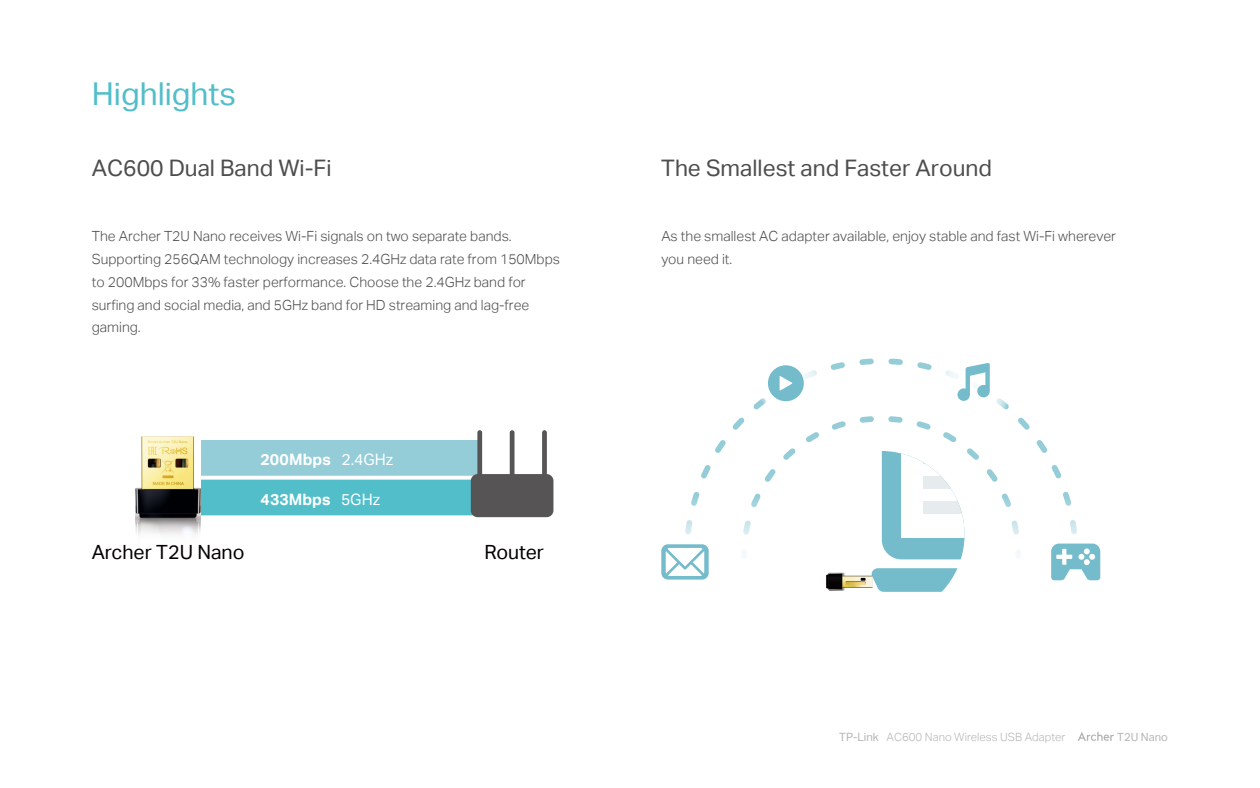
<style>
.page{position:relative;width:1260px;height:788px;background:#fff}
.page>*{position:absolute;margin:0;border:0;box-sizing:border-box;transform-origin:0 0}
.t1{font:31.5px "TP Link Aktiv Regular";color:#51beca}
.t2{font:22.75px "TP Link Aktiv Regular";color:#4d4d4d}
.t3{font:19.6px "TP Link Aktiv Regular";color:#040000}
.t4{font:700 15.75px "Aktiv Grotesk Trial";letter-spacing:.005em;color:#fff}
.t5{font:14px/22.8px "TP Link Aktiv Light";color:#4d4d4d}
.t6{font:11.38px "TP Link Aktiv Light";color:#b5b5b5}
.t7{font:11.2px "TP Link Aktiv Regular";color:#b5b5b5}
.s1{font-weight:400}
.s2{font-family:"TP Link Aktiv Regular"}
</style>
<div class="page">
<div style="left:183px;top:479px;width:335px;height:36px;background:#51beca;border-radius:6px"></div>
<div style="left:201px;top:440px;width:276px;height:35px;background:#94ccd8"></div>
<img style="left:136px;top:436px;width:65px;height:98px">
<div style="left:471px;top:474px;width:82px;height:43px;background:#565455;border-radius:7px"></div>
<div style="left:477px;top:430px;width:5px;height:48px;background:#565455;border-radius:2px"></div>
<div style="left:510px;top:430px;width:5px;height:48px;background:#565455;border-radius:2px"></div>
<div style="left:542px;top:430px;width:5px;height:48px;background:#565455;border-radius:2px"></div>
<svg style="left:685px;top:358px;width:392px;height:177px"></svg>
<svg style="left:1051px;top:543px;width:49px;height:37px"></svg>
<svg style="left:1062px;top:548px;width:4px;height:16px"></svg>
<div style="left:1056px;top:554px;width:16px;height:5px;background:#fff"></div>
<svg style="left:661px;top:544px;width:48px;height:35px"></svg>
<svg style="left:666px;top:546px;width:38px;height:30px"></svg>
<svg style="left:957px;top:363px;width:33px;height:38px"></svg>
<div style="left:768px;top:365px;width:36px;height:36px;background:#74bbcb;border-radius:50%"></div>
<svg style="left:780px;top:376px;width:12px;height:14px"></svg>
<svg style="left:872px;top:568px;width:86px;height:23px;background:#85c3d1"></svg>
<svg style="left:738px;top:413px;width:286px;height:146px"></svg>
<div style="left:902px;top:451px;width:63px;height:86px;background:#fff"></div>
<svg style="left:923px;top:476px;width:28px;height:13px"></svg>
<svg style="left:923px;top:501px;width:39px;height:13px"></svg>
<img style="left:826px;top:572px;width:46px;height:18px">
<svg style="left:1078px;top:731px;width:36px;height:9px"></svg>
<h1 class="t1" style="left:92px;top:76px;width:146px">Highlights</h1>
<h2 class="t2" style="left:92px;top:154px;width:241px">AC600 Dual Band Wi-Fi</h2>
<h2 class="t2" style="left:661px;top:154px;width:332px">The Smallest and Faster Around</h2>
<p class="t5" style="left:92px;top:225px;width:470px">The Archer T2U Nano receives Wi-Fi signals on two separate bands.<br>Supporting 256QAM technology increases 2.4GHz data rate from 150Mbps to 200Mbps for 33% faster performance. Choose the 2.4GHz band for surfing and social media, and 5GHz band for HD streaming and lag-free gaming.</p>
<p class="t5" style="left:661px;top:225px;width:456px">As the smallest AC adapter available, enjoy stable and fast Wi-Fi wherever you need it.</p>
<p class="t4" style="left:261px;top:450px;width:134px">200Mbps <span class="s1">2.4GHz</span></p>
<h3 class="t3" style="left:92px;top:540px;width:154px">Archer T2U Nano</h3>
<p class="t4" style="left:261px;top:490px;width:121px">433Mbps <span class="s1">5GHz</span></p>
<h3 class="t3" style="left:485px;top:540px;width:61px">Router</h3>
<p class="t6" style="left:839px;top:730px;width:228px"><span class="s2">TP-Link</span> AC600 Nano Wireless USB Adapter</p>
<p class="t7" style="left:1117px;top:730px;width:52px">T2U Nano</p>
</div>
